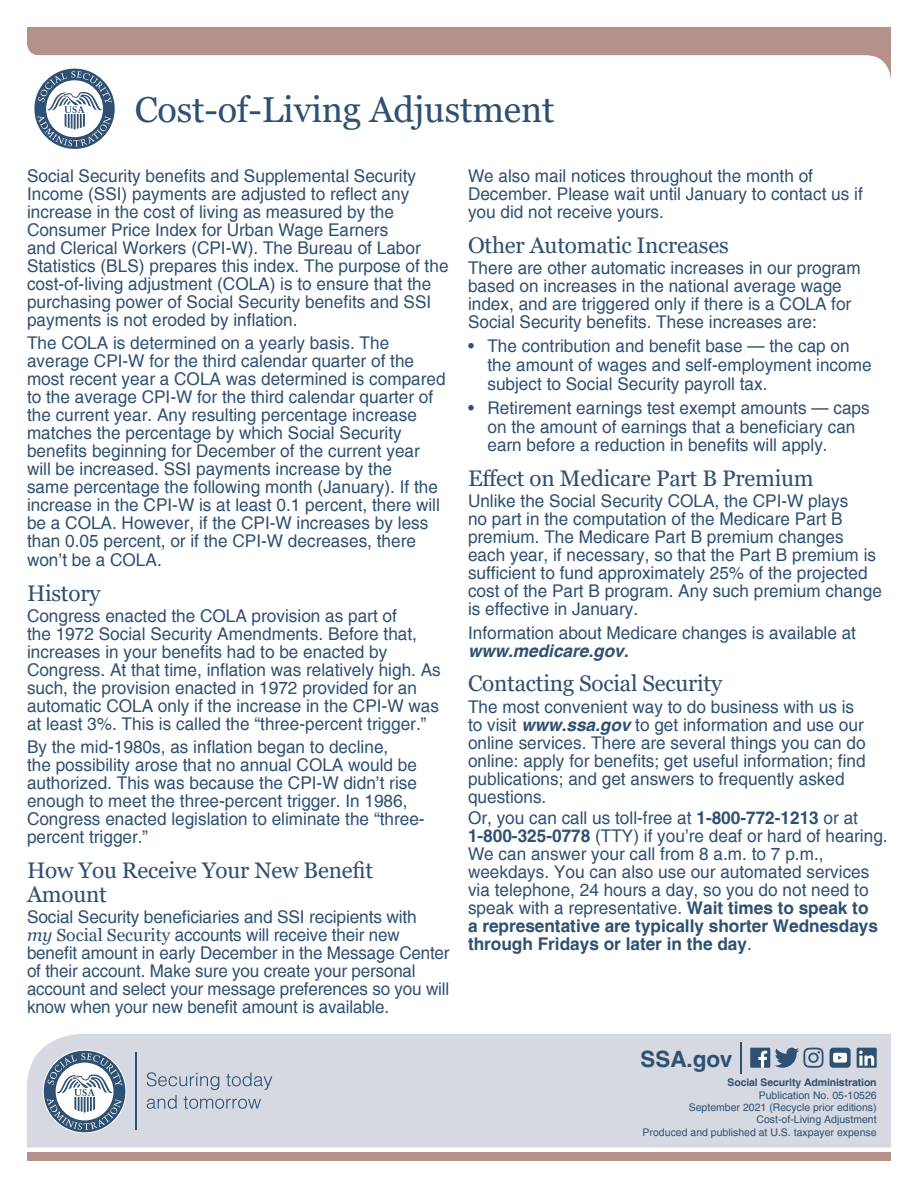
<style>
.page{position:relative;width:918px;height:1188px;background:#fff}
.page>*{position:absolute;margin:0;border:0;box-sizing:border-box;transform-origin:0 0}
.t1{font:36px "Georgia";letter-spacing:-.005em;color:#2e5072}
.t2{font:22.5px/24px "Georgia";letter-spacing:-.01em;color:#2e5072}
.t3{font:700 22.5px "Helvetica";letter-spacing:-.005em;color:#2e5072}
.t4{font:17.55px/18px "Helvetica";color:#2e5072}
.t5{font:10.5px "Helvetica";color:#2e5072}
.t6{font:700 10.5px "Helvetica";letter-spacing:-.01em;color:#2e5072}
.s1{font-family:"Georgia";font-style:italic}
.s2{font-family:"Georgia"}
.s3{font-weight:700;font-style:italic}
.s4{font-weight:700}
</style>
<div class="page">
<div style="left:27px;top:1034px;width:864px;height:113px;background:#d6d9e2"></div>
<hr style="left:740px;top:1042px;width:2px;height:32px;background:#2e5072">
<div style="left:27px;top:1153px;width:864px;height:8px;background:#b49189"></div>
<svg style="left:27px;top:27px;width:864px;height:52px;fill:#b49189"></svg>
<div style="left:31px;top:65px;width:87px;height:87px;border:3px solid #fff;border-radius:50%"></div>
<svg style="left:34px;top:69px;width:81px;height:80px"></svg>
<svg style="left:37px;top:71px;width:75px;height:75px"></svg>
<svg style="left:147px;top:1072px;width:125px;height:37px;background:#bcc3d0"></svg>
<hr style="left:136px;top:1053px;width:1px;height:77px;background:#2e5072">
<div style="left:44px;top:1051px;width:81px;height:81px;background:#2e5072;border-radius:50%"></div>
<svg style="left:47px;top:1053px;width:75px;height:77px"></svg>
<div style="left:857px;top:1048px;width:20px;height:20px;background:#2e5072"></div>
<svg style="left:859px;top:1051px;width:15px;height:15px"></svg>
<svg style="left:830px;top:1048px;width:21px;height:20px"></svg>
<svg style="left:775px;top:1048px;width:49px;height:20px"></svg>
<div style="left:750px;top:1048px;width:20px;height:20px;background:#2e5072"></div>
<svg style="left:758px;top:1051px;width:9px;height:17px"></svg>
<h1 class="t1" style="left:135px;top:88px;width:422px">Cost-of-Living Adjustment</h1>
<p class="t4" style="left:27px;top:167px;width:423px">Social Security benefits and Supplemental Security Income (SSI) payments are adjusted to reflect any increase in the cost of living as measured by the Consumer Price Index for Urban Wage Earners<br>and Clerical Workers (CPI-W). The Bureau of Labor Statistics (BLS) prepares this index. The purpose of the cost-of-living adjustment (COLA) is to ensure that the purchasing power of Social Security benefits and SSI payments is not eroded by inflation.</p>
<p class="t4" style="left:27px;top:335px;width:420px">The COLA is determined on a yearly basis. The average CPI-W for the third calendar quarter of the most recent year a COLA was determined is compared to the average CPI-W for the third calendar quarter of the current year. Any resulting percentage increase matches the percentage by which Social Security benefits beginning for December of the current year will be increased. SSI payments increase by the<br>same percentage the following month (January). If the increase in the CPI-W is at least 0.1 percent, there will be a COLA. However, if the CPI-W increases by less than 0.05 percent, or if the CPI-W decreases, there won’t be a COLA.</p>
<h1 class="t2" style="left:27px;top:581px;width:75px">History</h1>
<p class="t4" style="left:27px;top:607px;width:415px">Congress enacted the COLA provision as part of<br>the 1972 Social Security Amendments. Before that, increases in your benefits had to be enacted by Congress. At that time, inflation was relatively high. As such, the provision enacted in 1972 provided for an automatic COLA only if the increase in the CPI-W was at least 3%. This is called the “three-percent trigger.”</p>
<p class="t4" style="left:27px;top:739px;width:399px">By the mid-1980s, as inflation began to decline,<br>the possibility arose that no annual COLA would be authorized. This was because the CPI-W didn’t rise enough to meet the three-percent trigger. In 1986, Congress enacted legislation to eliminate the “three&shy;percent trigger.”</p>
<h1 class="t2" style="left:27px;top:859px;width:348px">How You Receive Your New Benefit<br>Amount</h1>
<p class="t4" style="left:27px;top:909px;width:424px">Social Security beneficiaries and SSI recipients with<br><span class="s1">my</span> <span class="s2">Social Security</span> accounts will receive their new benefit amount in early December in the Message Center of their account. Make sure you create your personal account and select your message preferences so you will know when your new benefit amount is available.</p>
<p class="t4" style="left:468px;top:167px;width:396px">We also mail notices throughout the month of<br>December. Please wait until January to contact us if you did not receive yours.</p>
<h1 class="t2" style="left:468px;top:233px;width:262px">Other Automatic Increases</h1>
<p class="t4" style="left:468px;top:259px;width:394px">There are other automatic increases in our program based on increases in the national average wage index, and are triggered only if there is a COLA for Social Security benefits. These increases are:</p>
<p class="t4" style="left:487px;top:337px;width:386px;line-height:18.8px;text-indent:-19px">• The contribution and benefit base — the cap on the amount of wages and self-employment income subject to Social Security payroll tax.</p>
<p class="t4" style="left:487px;top:399px;width:384px;line-height:18.8px;text-indent:-19px">• Retirement earnings test exempt amounts — caps on the amount of earnings that a beneficiary can earn before a reduction in benefits will apply.</p>
<h1 class="t2" style="left:468px;top:467px;width:347px">Effect on Medicare Part B Premium</h1>
<p class="t4" style="left:468px;top:493px;width:415px">Unlike the Social Security COLA, the CPI-W plays<br>no part in the computation of the Medicare Part B premium. The Medicare Part B premium changes each year, if necessary, so that the Part B premium is sufficient to fund approximately 25% of the projected cost of the Part B program. Any such premium change is effective in January.</p>
<p class="t4" style="left:468px;top:624px;width:390px">Information about Medicare changes is available at <span class="s3">www.medicare.gov.</span></p>
<h1 class="t2" style="left:468px;top:672px;width:256px">Contacting Social Security</h1>
<p class="t4" style="left:468px;top:698px;width:399px">The most convenient way to do business with us is to visit <span class="s3">www.ssa.gov</span> to get information and use our online services. There are several things you can do online: apply for benefits; get useful information; find publications; and get answers to frequently asked questions.</p>
<p class="t4" style="left:468px;top:809px;width:421px">Or, you can call us toll-free at <span class="s4">1-800-772-1213</span> or at <span class="s4">1-800-325-0778</span> (TTY) if you’re deaf or hard of hearing.<br>We can answer your call from 8 a.m. to 7 p.m., weekdays. You can also use our automated services via telephone, 24 hours a day, so you do not need to speak with a representative. <span class="s4">Wait times to speak to<br>a representative are typically shorter Wednesdays through Fridays or later in the day</span>.</p>
<p class="t3" style="left:641px;top:1045px;width:93px">SSA.gov</p>
<p class="t6" style="left:727px;top:1076px;width:151px">Social Security Administration</p>
<p class="t5" style="left:759px;top:1089px;width:119px">Publication No. 05-10526</p>
<p class="t5" style="left:689px;top:1101px;width:189px">September 2021 (Recycle prior editions)</p>
<p class="t5" style="left:757px;top:1114px;width:122px">Cost-of-Living Adjustment</p>
<p class="t5" style="left:643px;top:1126px;width:236px">Produced and published at U.S. taxpayer expense</p>
</div>
